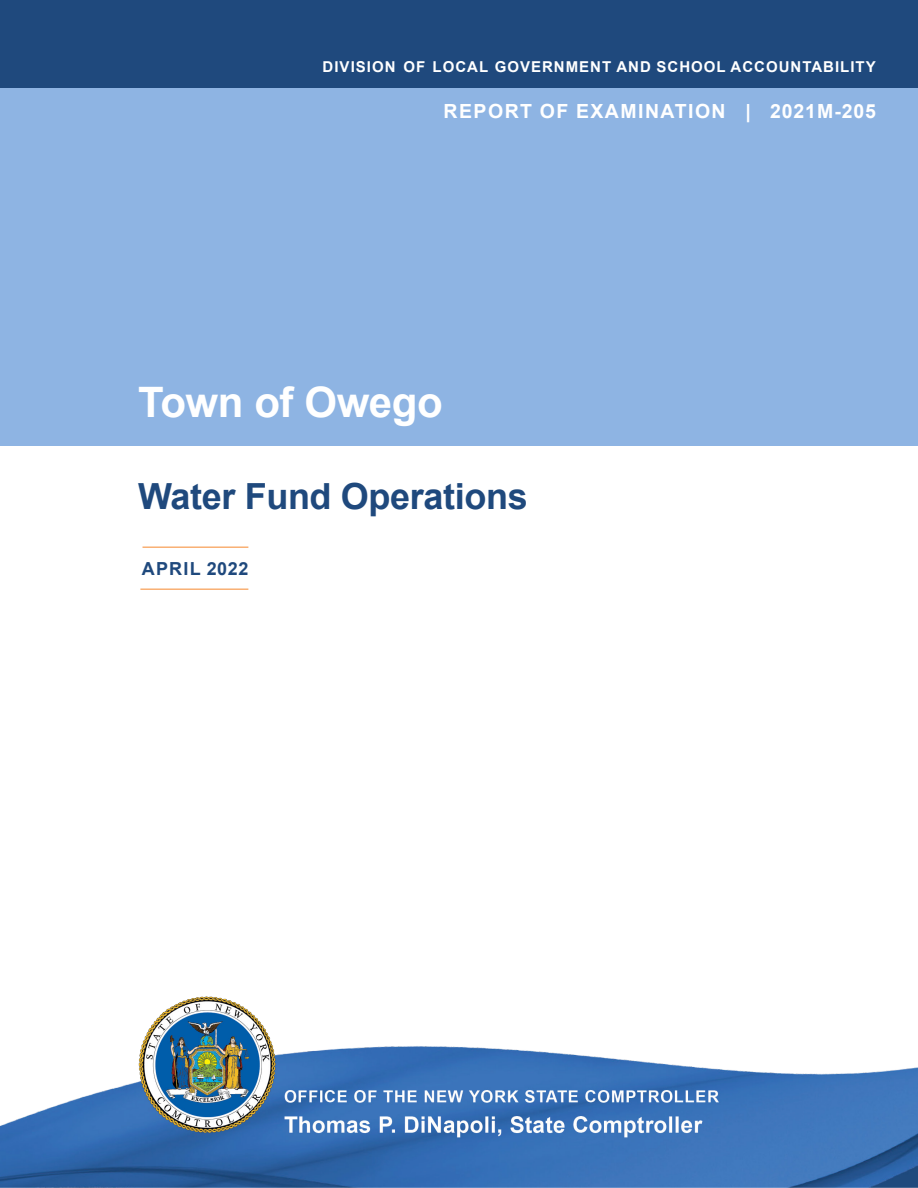
<style>
.page{position:relative;width:918px;height:1188px;background:#fff}
.page>*{position:absolute;margin:0;border:0;box-sizing:border-box;transform-origin:0 0}
.t1{font:700 42px "Arial";letter-spacing:-.01em;color:#fff}
.t2{font:700 36px "Arial";letter-spacing:-.01em;color:#1f497d}
.t3{font:700 19.5px "Arial";letter-spacing:.075em;color:#fff}
.Sidebar_Text{font:700 18px "Arial";letter-spacing:.065em;color:#1f497d}
.t4{font:700 15px "Arial";letter-spacing:.065em;color:#fff}
</style>
<div class="page">
<div style="left:0;top:0;width:918px;height:446px;background:#8eb4e3"></div>
<div style="left:0;top:0;width:918px;height:88px;background:#1f497d"></div>
<hr style="left:143px;top:546px;width:105px;height:2px;background:#f9b074">
<hr style="left:140px;top:588px;width:108px;height:2px;background:#f9b074">
<img style="left:0;top:996px;width:918px;height:192px">
<p class="t4" style="left:323px;top:56px;width:555px">DIVISION OF LOCAL GOVERNMENT AND SCHOOL ACCOUNTABILITY</p>
<p class="t3" style="left:444px;top:97px;width:434px">REPORT OF EXAMINATION | 2021M-205</p>
<p class="t1" style="left:138px;top:373px;width:306px">Town of Owego</p>
<p class="t2" style="left:138px;top:471px;width:391px">Water Fund Operations</p>
<p class="Sidebar_Text" style="left:142px;top:556px;width:108px">APRIL 2022</p>
</div>
